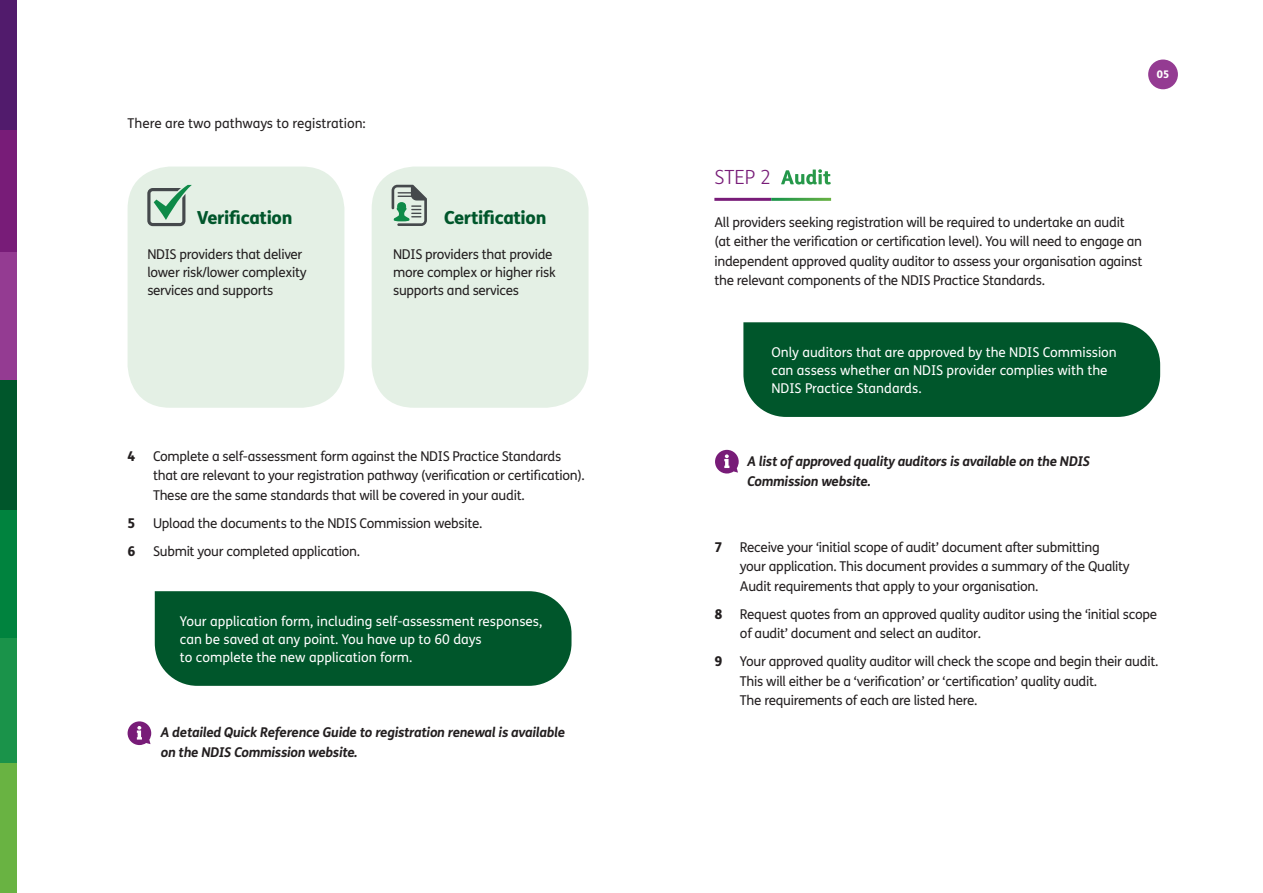
<style>
.page{position:relative;width:1263px;height:893px;background:#fff}
.page>*{position:absolute;margin:0;border:0;box-sizing:border-box;transform-origin:0 0}
.t1{font:300 19.5px "FS Me";color:#781c78}
.t2{font:800 18px "FS Me";letter-spacing:-.02em;color:#00562b}
.t3{font:13.5px/19.5px "FS Me";letter-spacing:-.02em;color:#231f20}
.t4{font:13.5px/18px "FS Me";color:#fff}
.t5{font:italic 700 13.5px/19.5px "FS Me";letter-spacing:-.02em;color:#231f20}
.t6{font:13.5px "FS Me";color:#231f20}
.t7{font:800 13.5px "FS Me";color:#231f20}
.t8{font:800 10.5px "FS Me";color:#fff}
.s1{font-weight:800;color:#fff}
</style>
<div class="page">
<div style="left:0;top:634px;width:17px;height:129px;background:#1a934a"></div>
<div style="left:0;top:763px;width:17px;height:130px;background:#69b342"></div>
<div style="left:0;top:127px;width:17px;height:129px;background:#781c78"></div>
<div style="left:0;top:0;width:17px;height:129px;background:#511b6c"></div>
<div style="left:0;top:252px;width:17px;height:130px;background:#943b92"></div>
<div style="left:0;top:508px;width:17px;height:129px;background:#00833e"></div>
<div style="left:0;top:381px;width:17px;height:129px;background:#00562b"></div>
<div style="left:1148px;top:60px;width:30px;height:29px;background:#943b92;border-radius:50%"></div>
<div style="left:155px;top:591px;width:416px;height:95px;background:#00562b"></div>
<div style="left:743px;top:322px;width:417px;height:95px;background:#00562b"></div>
<hr style="left:714px;top:198px;width:57px;height:3px;background:#781c78">
<div style="left:128px;top:167px;width:216px;height:241px;background:#e4f0e5;border-radius:43px"></div>
<svg style="left:147px;top:185px;width:45px;height:41px"></svg>
<div style="left:372px;top:167px;width:216px;height:241px;background:#e4f0e5;border-radius:43px"></div>
<svg style="left:392px;top:185px;width:35px;height:41px"></svg>
<svg style="left:128px;top:721px;width:23px;height:24px"></svg>
<svg style="left:715px;top:450px;width:24px;height:23px"></svg>
<p class="t6" style="left:128px;top:114px;width:240px">There are two pathways to registration:</p>
<h2 class="t2" style="left:197px;top:203px;width:97px">Verification</h2>
<h2 class="t2" style="left:444px;top:203px;width:104px">Certification</h2>
<p class="t3" style="left:147px;top:245px;width:161px;line-height:18px">NDIS providers that deliver lower risk/lower complexity services and supports</p>
<p class="t3" style="left:393px;top:245px;width:164px;line-height:18px">NDIS providers that provide more complex or higher risk supports and services</p>
<p class="t7" style="left:128px;top:445px;width:9px">4</p>
<p class="t3" style="left:153px;top:446px;width:433px">Complete a self-assessment form against the NDIS Practice Standards that are relevant to your registration pathway (verification or certification).<br>These are the same standards that will be covered in your audit.</p>
<p class="t7" style="left:128px;top:512px;width:9px">5</p>
<p class="t3" style="left:153px;top:513px;width:331px">Upload the documents to the NDIS Commission website.</p>
<p class="t7" style="left:128px;top:540px;width:9px">6</p>
<p class="t3" style="left:153px;top:541px;width:208px">Submit your completed application.</p>
<p class="t4" style="left:180px;top:612px;width:364px">Your application form, including self-assessment responses, can be saved at any point. You have up to 60 days<br>to complete the new application form.</p>
<p class="t5" style="left:161px;top:722px;width:406px">A detailed Quick Reference Guide to registration renewal is available on the NDIS Commission website.</p>
<p class="t8" style="left:1157px;top:66px;width:14px">05</p>
<p class="t1" style="left:714px;top:164px;width:118px">STEP 2 <span class="s1">Audit</span></p>
<p class="t3" style="left:714px;top:212px;width:430px">All providers seeking registration will be required to undertake an audit (at either the verification or certification level). You will need to engage an independent approved quality auditor to assess your organisation against the relevant components of the NDIS Practice Standards.</p>
<p class="t4" style="left:771px;top:343px;width:347px">Only auditors that are approved by the NDIS Commission can assess whether an NDIS provider complies with the<br>NDIS Practice Standards.</p>
<p class="t5" style="left:747px;top:451px;width:344px">A list of approved quality auditors is available on the NDIS<br>Commission website.</p>
<p class="t7" style="left:714px;top:536px;width:9px">7</p>
<p class="t3" style="left:740px;top:537px;width:391px">Receive your ‘initial scope of audit’ document after submitting<br>your application. This document provides a summary of the Quality<br>Audit requirements that apply to your organisation.</p>
<p class="t7" style="left:714px;top:603px;width:9px">8</p>
<p class="t3" style="left:740px;top:604px;width:419px">Request quotes from an approved quality auditor using the ‘initial scope of audit’ document and select an auditor.</p>
<p class="t7" style="left:714px;top:651px;width:9px">9</p>
<p class="t3" style="left:740px;top:651px;width:420px">Your approved quality auditor will check the scope and begin their audit.<br>This will either be a ‘verification’ or ‘certification’ quality audit.<br>The requirements of each are listed here.</p>
</div>
